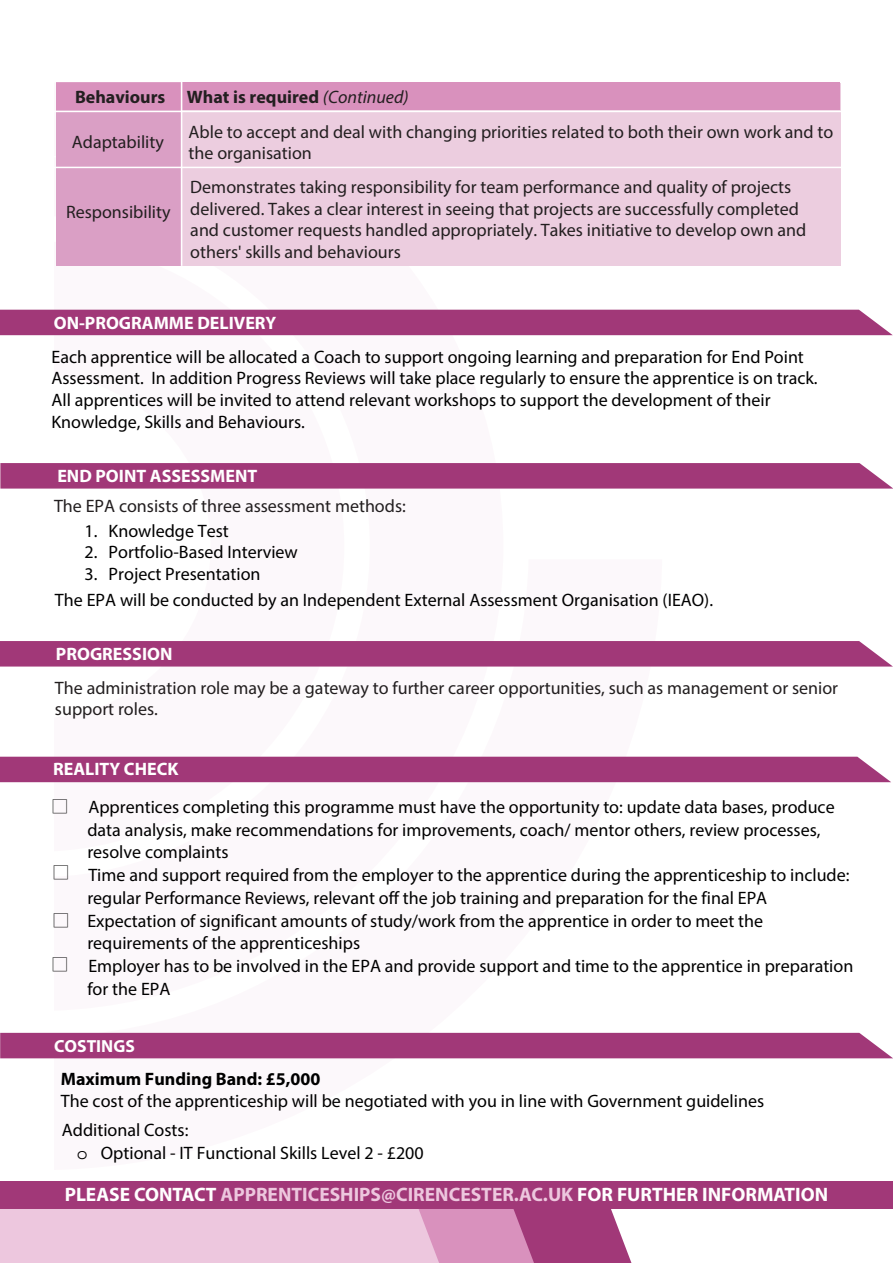
<style>
.page{position:relative;width:893px;height:1263px;background:#fff}
.page>*{position:absolute;margin:0;border:0;box-sizing:border-box;transform-origin:0 0}
.t1{font:700 19.5px "Myriad Pro";color:#fff}
.t2{font:18px/22.8px "Myriad Pro";color:#000}
.t3{font:18px/21.6px "Myriad Pro";color:#231f20}
.t4{font:18px/21.6px "Myriad Pro";color:#221e1f}
.t5{font:700 18px "Myriad Pro";color:#fff}
.t6{font:700 18px "Myriad Pro";color:#231f20}
.t7{font:700 18px "Myriad Pro";color:#000}
.t8{font:700 17.55px "Myriad Pro";color:#fff}
.t9{font:17.55px "Koz Min Pr 6 N";color:#000}
.s1{font-weight:400;font-style:italic}
.s2{font-family:"Courier Std"}
.s3{color:#edc7de}
</style>
<div class="page">
<svg style="left:54px;top:666px;width:608px;height:393px"></svg>
<svg style="left:54px;top:82px;width:449px;height:929px"></svg>
<svg style="left:54px;top:242px;width:290px;height:609px"></svg>
<div style="left:0;top:757px;width:891px;height:25px;background:#a13878"></div>
<div style="left:0;top:1033px;width:893px;height:25px;background:#a13878"></div>
<div style="left:0;top:1182px;width:893px;height:27px;background:#a13878"></div>
<svg style="left:0;top:1209px;width:631px;height:54px;background:#dea9c9"></svg>
<div style="left:0;top:310px;width:893px;height:25px;background:#a13878"></div>
<svg style="left:0;top:463px;width:893px;height:26px;background:#a43f7c"></svg>
<div style="left:0;top:641px;width:892px;height:25px;background:#a13878"></div>
<hr style="left:47px;top:156px;width:798px;height:2px;background:#fff">
<div style="left:56px;top:83px;width:127px;height:183px;background:#da9fc5"></div>
<div style="left:182px;top:83px;width:659px;height:183px;background:#eccddf"></div>
<div style="left:57px;top:83px;width:783px;height:27px;background:#d991bd"></div>
<hr style="left:181px;top:82px;width:1px;height:184px;background:#fff">
<hr style="left:39px;top:111px;width:822px;height:1px;background:#fff">
<hr style="left:46px;top:167px;width:798px;height:1px;background:#fff">
<p class="t6" style="left:75px;top:86px;width:335px">Behaviours What is required <span class="s1">(Continued)</span></p>
<p class="t3" style="left:72px;top:131px;width:94px">Adaptability</p>
<p class="t3" style="left:189px;top:121px;width:646px">Able to accept and deal with changing priorities related to both their own work and to the organisation</p>
<p class="t3" style="left:190px;top:176px;width:617px">Demonstrates taking responsibility for team performance and quality of projects delivered. Takes a clear interest in seeing that projects are successfully completed and customer requests handled appropriately. Takes initiative to develop own and others' skills and behaviours</p>
<p class="t3" style="left:66px;top:201px;width:106px">Responsibility</p>
<p class="t5" style="left:54px;top:311px;width:224px">ON-PROGRAMME DELIVERY</p>
<p class="t2" style="left:51px;top:346px;width:768px;line-height:21.6px">Each apprentice will be allocated a Coach to support ongoing learning and preparation for End Point Assessment. In addition Progress Reviews will take place regularly to ensure the apprentice is on track.<br>All apprentices will be invited to attend relevant workshops to support the development of their Knowledge, Skills and Behaviours.</p>
<p class="t5" style="left:57px;top:464px;width:202px">END POINT ASSESSMENT</p>
<p class="t3" style="left:54px;top:495px;width:353px">The EPA consists of three assessment methods:</p>
<p class="t2" style="left:85px;top:519px;width:146px">1. Knowledge Test</p>
<p class="t2" style="left:85px;top:540px;width:215px">2. Portfolio-Based Interview</p>
<p class="t2" style="left:55px;top:560px;width:660px;line-height:26.1px;text-indent:30px">3. Project Presentation<br>The EPA will be conducted by an Independent External Assessment Organisation (IEAO).</p>
<p class="t5" style="left:56px;top:642px;width:118px">PROGRESSION</p>
<p class="t4" style="left:55px;top:677px;width:785px">The administration role may be a gateway to further career opportunities, such as management or senior support roles.</p>
<p class="t5" style="left:53px;top:757px;width:127px">REALITY CHECK</p>
<p class="t9" style="left:51px;top:796px;width:19px">□</p>
<p class="t9" style="left:52px;top:863px;width:19px">□</p>
<p class="t9" style="left:52px;top:910px;width:19px">□</p>
<p class="t9" style="left:51px;top:954px;width:19px">□</p>
<p class="t2" style="left:87px;top:795px;width:767px">Apprentices completing this programme must have the opportunity to: update data bases, produce data analysis, make recommendations for improvements, coach/ mentor others, review processes, resolve complaints<br>Time and support required from the employer to the apprentice during the apprenticeship to include: regular Performance Reviews, relevant off the job training and preparation for the final EPA Expectation of significant amounts of study/work from the apprentice in order to meet the requirements of the apprenticeships<br>Employer has to be involved in the EPA and provide support and time to the apprentice in preparation for the EPA</p>
<p class="t8" style="left:54px;top:1034px;width:82px">COSTINGS</p>
<p class="t7" style="left:61px;top:1067px;width:261px">Maximum Funding Band: £5,000</p>
<p class="t2" style="left:61px;top:1086px;width:705px;line-height:28.5px">The cost of the apprenticeship will be negotiated with you in line with Government guidelines<br>Additional Costs:</p>
<p class="t2" style="left:77px;top:1141px;width:348px"><span class="s2">o</span> Optional - IT Functional Skills Level 2 - £200</p>
<p class="t1" style="left:65px;top:1181px;width:765px">PLEASE CONTACT <span class="s3">APPRENTICESHIPS@CIRENCESTER.AC.UK</span> FOR FURTHER INFORMATION</p>
</div>
